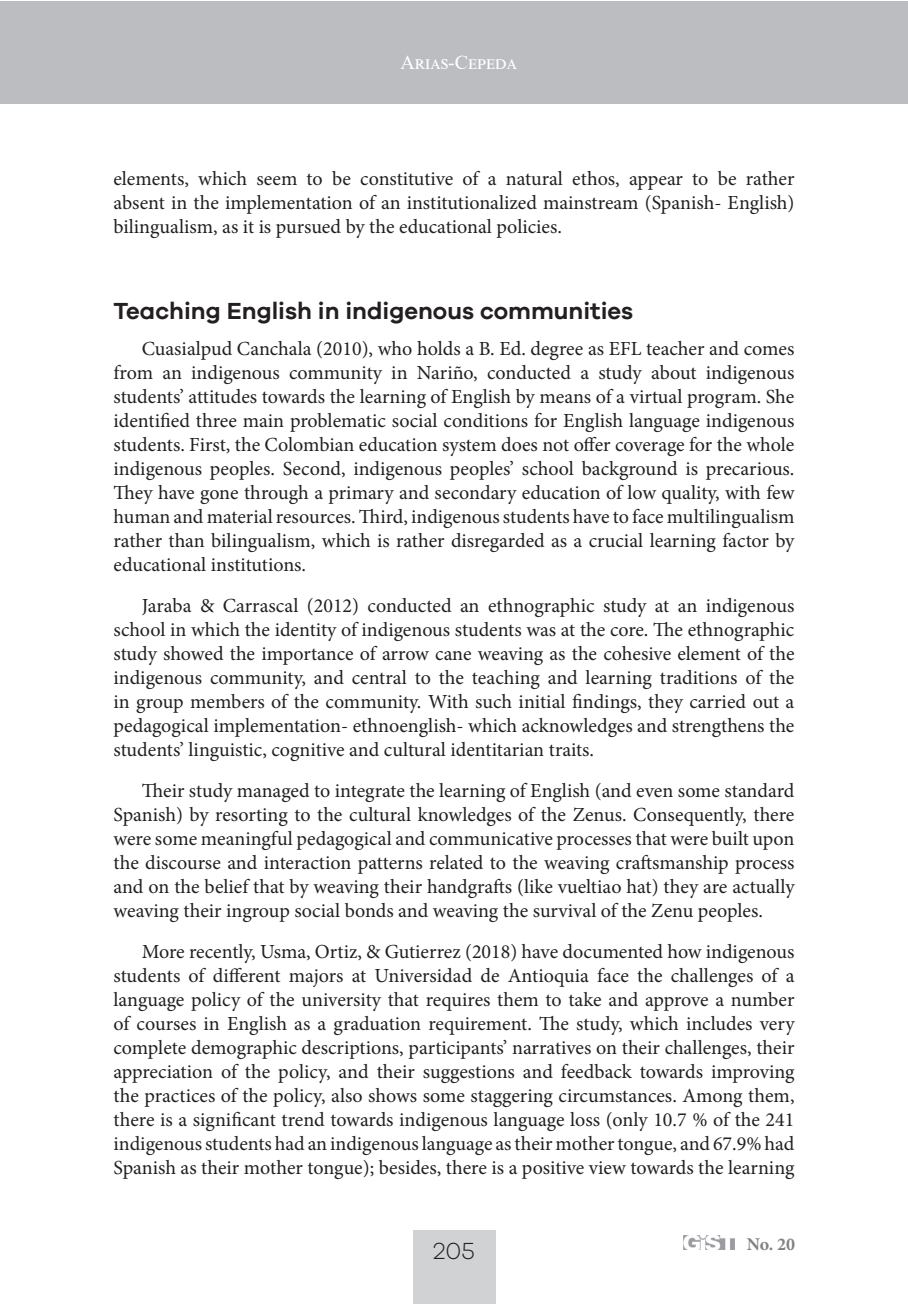
<style>
.page{position:relative;width:908px;height:1304px;background:#fff}
.page>*{position:absolute;margin:0;border:0;box-sizing:border-box;transform-origin:0 0}
.t1{font:600 24px "Galano Grotesque";color:#231f20}
.t2{font:300 24px "Galano Grotesque";color:#231f20}
.t3{font:20px/24px "Minion Pro";letter-spacing:-.005em;color:#231f20;text-align:justify}
.t4{font:20px "Times New Roman";color:#fff}
.t5{font:700 18px "Minion Pro";color:#808285}
</style>
<div class="page">
<div style="left:412px;top:1230px;width:83px;height:74px;background:#d1d2d4"></div>
<img style="left:683px;top:1236px;width:51px;height:13px">
<div style="left:0;top:1px;width:906px;height:102px;background:#bcbdc0"></div>
<p class="t4" style="left:400px;top:48px;width:117px">Arias-Cepeda</p>
<p class="t3" style="left:113px;top:166px;width:682px">elements, which seem to be constitutive of a natural ethos, appear to be rather absent in the implementation of an institutionalized mainstream (Spanish- English) bilingualism, as it is pursued by the educational policies.</p>
<p class="t1" style="left:113px;top:297px;width:521px">Teaching English in indigenous communities</p>
<p class="t3" style="left:113px;top:336px;width:682px;text-indent:28px">Cuasialpud Canchala (2010), who holds a B. Ed. degree as EFL teacher and comes from an indigenous community in Nariño, conducted a study about indigenous students’ attitudes towards the learning of English by means of a virtual program. She identified three main problematic social conditions for English language indigenous students. First, the Colombian education system does not offer coverage for the whole indigenous peoples. Second, indigenous peoples’ school background is precarious.<br>They have gone through a primary and secondary education of low quality, with few human and material resources. Third, indigenous students have to face multilingualism rather than bilingualism, which is rather disregarded as a crucial learning factor by educational institutions.</p>
<p class="t3" style="left:113px;top:593px;width:682px;text-indent:28px">Jaraba &amp; Carrascal (2012) conducted an ethnographic study at an indigenous school in which the identity of indigenous students was at the core. The ethnographic study showed the importance of arrow cane weaving as the cohesive element of the indigenous community, and central to the teaching and learning traditions of the in group members of the community. With such initial findings, they carried out a pedagogical implementation- ethnoenglish- which acknowledges and strengthens the students’ linguistic, cognitive and cultural identitarian traits.</p>
<p class="t3" style="left:113px;top:778px;width:682px;text-indent:28px">Their study managed to integrate the learning of English (and even some standard Spanish) by resorting to the cultural knowledges of the Zenus. Consequently, there were some meaningful pedagogical and communicative processes that were built upon the discourse and interaction patterns related to the weaving craftsmanship process and on the belief that by weaving their handgrafts (like vueltiao hat) they are actually weaving their ingroup social bonds and weaving the survival of the Zenu peoples.</p>
<p class="t3" style="left:113px;top:939px;width:682px;text-indent:28px">More recently, Usma, Ortiz, &amp; Gutierrez (2018) have documented how indigenous students of different majors at Universidad de Antioquia face the challenges of a language policy of the university that requires them to take and approve a number of courses in English as a graduation requirement. The study, which includes very complete demographic descriptions, participants’ narratives on their challenges, their appreciation of the policy, and their suggestions and feedback towards improving the practices of the policy, also shows some staggering circumstances. Among them, there is a significant trend towards indigenous language loss (only 10.7 % of the 241 indigenous students had an indigenous language as their mother tongue, and 67.9% had Spanish as their mother tongue); besides, there is a positive view towards the learning</p>
<p class="t2" style="left:433px;top:1237px;width:43px">205</p>
<p class="t5" style="left:746px;top:1232px;width:50px">No. 20</p>
</div>
